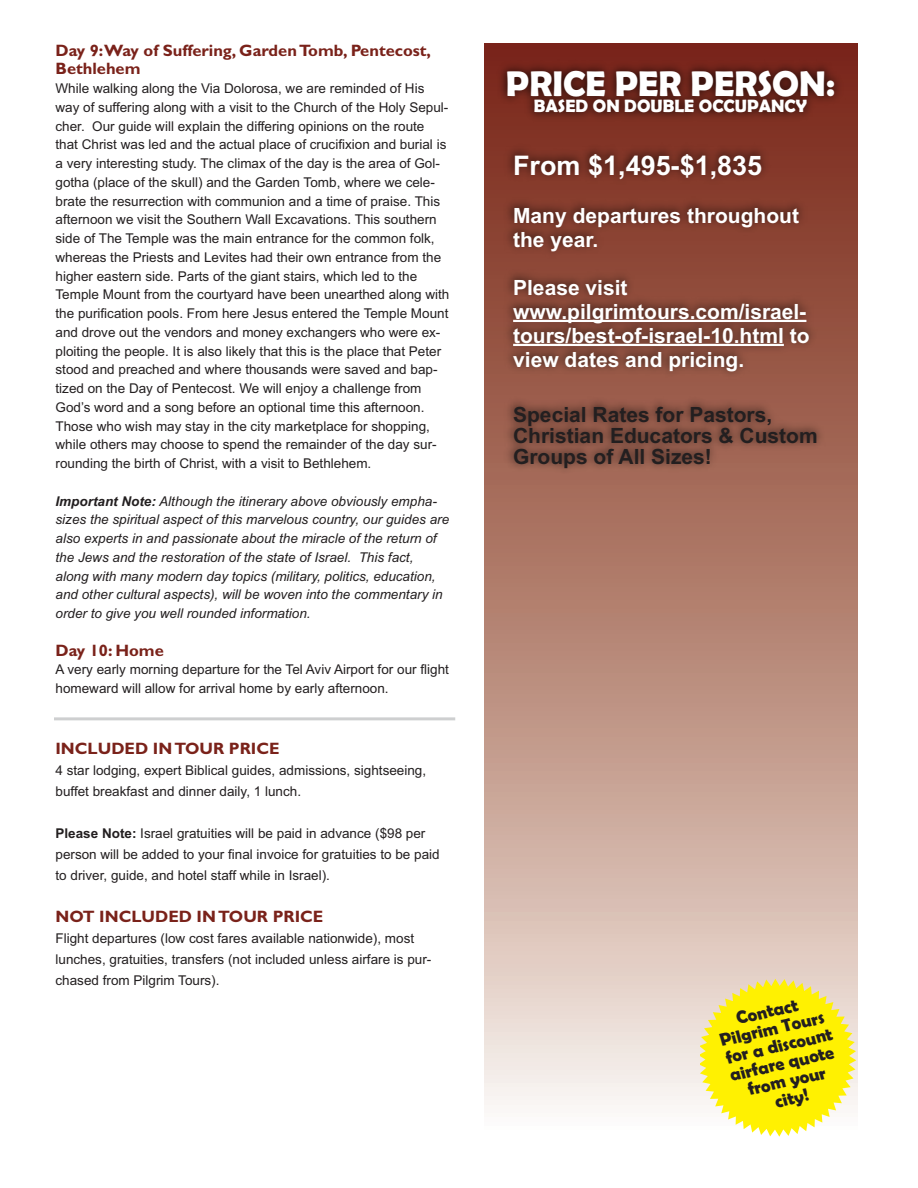
<style>
.page{position:relative;width:918px;height:1188px;background:#fff}
.page>*{position:absolute;margin:0;border:0;box-sizing:border-box;transform-origin:0 0}
.t1{font:700 36px "Berlin Sans FB Demi";color:#fff}
.t2{font:700 27px "Arial";color:#fff}
.t3{font:700 21px/24px "Arial";color:#fff}
.t4{font:700 21px/21px "Arial";color:#231f20}
.t5{font:700 18px/18px "Berlin Sans FB Demi";color:#231f20;text-align:center}
.t6{font:700 18px "Berlin Sans FB Demi";color:#fff}
.t7{font:700 16.5px/18.8px "Gill Sans";color:#7a221a}
.t8{font:13.5px/18.8px "Arial";color:#231f20}
.t9{font:italic 13.5px/18.8px "Arial";color:#231f20}
.s1{font-weight:700}
</style>
<div class="page">
<img style="left:484px;top:146px;width:374px;height:959px">
<hr style="left:513px;top:320px;width:293px;height:2px;background:#fff">
<hr style="left:513px;top:344px;width:271px;height:2px;background:#fff">
<img style="left:484px;top:49px;width:374px;height:97px">
<svg style="left:700px;top:979px;width:156px;height:158px;background:#fbee3f"></svg>
<hr style="left:54px;top:717px;width:401px;height:3px;background:#95979a;opacity:.46">
<p class="t7" style="left:55px;top:41px;width:377px">Day 9:Way of Suffering, GardenTomb, Pentecost,<br>Bethlehem</p>
<p class="t8" style="left:56px;top:79px;width:395px">While walking along the Via Dolorosa, we are reminded of His way of suffering along with a visit to the Church of the Holy Sepul&shy;cher. Our guide will explain the differing opinions on the route that Christ was led and the actual place of crucifixion and burial is a very interesting study. The climax of the day is the area of Gol&shy;gotha (place of the skull) and the Garden Tomb, where we cele&shy;brate the resurrection with communion and a time of praise. This afternoon we visit the Southern Wall Excavations. This southern side of The Temple was the main entrance for the common folk, whereas the Priests and Levites had their own entrance from the higher eastern side. Parts of the giant stairs, which led to the Temple Mount from the courtyard have been unearthed along with the purification pools. From here Jesus entered the Temple Mount and drove out the vendors and money exchangers who were ex&shy;ploiting the people. It is also likely that this is the place that Peter stood and preached and where thousands were saved and bap&shy;tized on the Day of Pentecost. We will enjoy a challenge from God’s word and a song before an optional time this afternoon.<br>Those who wish may stay in the city marketplace for shopping, while others may choose to spend the remainder of the day sur&shy;rounding the birth of Christ, with a visit to Bethlehem.</p>
<p class="t9" style="left:56px;top:492px;width:395px"><span class="s1">Important Note:</span> Although the itinerary above obviously empha&shy;sizes the spiritual aspect of this marvelous country, our guides are also experts in and passionate about the miracle of the return of the Jews and the restoration of the state of Israel. This fact, along with many modern day topics (military, politics, education, and other cultural aspects), will be woven into the commentary in order to give you well rounded information.</p>
<p class="t7" style="left:56px;top:641px;width:110px">Day 10: Home</p>
<p class="t8" style="left:56px;top:660px;width:395px">A very early morning departure for the Tel Aviv Airport for our flight homeward will allow for arrival home by early afternoon.</p>
<p class="t7" style="left:56px;top:739px;width:226px">INCLUDED INTOUR PRICE</p>
<p class="t8" style="left:56px;top:760px;width:372px;line-height:21px">4 star lodging, expert Biblical guides, admissions, sightseeing, buffet breakfast and dinner daily, 1 lunch.</p>
<p class="t8" style="left:56px;top:823px;width:386px;line-height:21px"><span class="s1">Please Note:</span> Israel gratuities will be paid in advance ($98 per person will be added to your final invoice for gratuities to be paid to driver, guide, and hotel staff while in Israel).</p>
<p class="t7" style="left:56px;top:907px;width:269px">NOT INCLUDED INTOUR PRICE</p>
<p class="t8" style="left:56px;top:928px;width:377px;line-height:21px">Flight departures (low cost fares available nationwide), most lunches, gratuities, transfers (not included unless airfare is pur&shy;chased from Pilgrim Tours).</p>
<h1 class="t1" style="left:506px;top:62px;width:331px">PRICE PER PERSON:</h1>
<h3 class="t6" style="left:534px;top:96px;width:275px">BASED ON DOUBLE OCCUPANCY</h3>
<h2 class="t2" style="left:513px;top:149px;width:251px">From $1,495-$1,835</h2>
<h3 class="t3" style="left:513px;top:203px;width:287px">Many departures throughout the year.</h3>
<h3 class="t3" style="left:513px;top:275px;width:298px">Please visit www.pilgrimtours.com/israel&shy;tours/best-of-israel-10.html to view dates and pricing.</h3>
<h3 class="t4" style="left:513px;top:404px;width:306px">Special Rates for Pastors,<br>Christian Educators &amp; Custom<br>Groups of All Sizes!</h3>
<h3 class="t5" style="left:714px;top:1014px;width:112px;rotate:-13deg">Contact<br>Pilgrim Tours for a discount airfare quote from your city!</h3>
</div>
